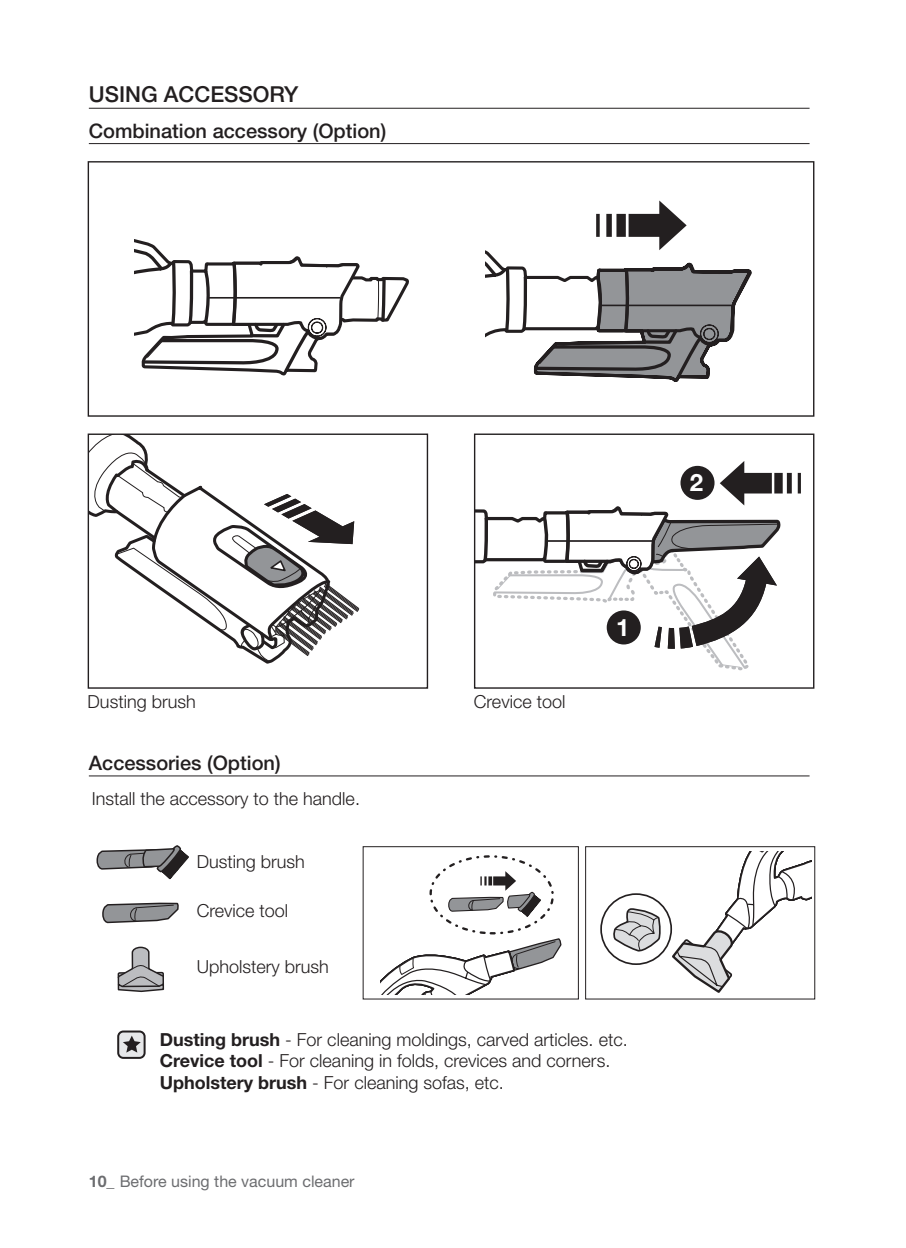
<style>
.page{position:relative;width:906px;height:1248px;background:#fff}
.page>*{position:absolute;margin:0;border:0;box-sizing:border-box;transform-origin:0 0}
.t1{font:700 24px "Helvetica Neue LT Pro";color:#fff}
.Level_1_Title{font:500 22px "Helvetica Neue LT Pro";color:#231f20}
.Level_2_Title{font:500 20px "Helvetica Neue LT Pro";color:#231f20}
.Level_1_Body{font:300 18px "Helvetica Neue LT Pro";color:#231f20}
.t2{font:16px "Helvetica Neue LT Pro";color:#6c6d70}
.s1{font-weight:700}
</style>
<div class="page">
<hr style="left:89px;top:108px;width:720px;height:1px;background:#231f20">
<hr style="left:89px;top:143px;width:720px;height:1px;background:#231f20">
<hr style="left:89px;top:775px;width:720px;height:1px;background:#231f20">
<svg style="left:90px;top:435px;width:270px;height:227px"></svg>
<div style="left:88px;top:433px;width:340px;height:256px;border:1px solid #231f20"></div>
<svg style="left:475px;top:435px;width:326px;height:252px"></svg>
<div style="left:473px;top:433px;width:341px;height:256px;border:1px solid #231f20"></div>
<div style="left:88px;top:161px;width:726px;height:256px;border:1px solid #231f20"></div>
<svg style="left:387px;top:277px;width:22px;height:45px"></svg>
<svg style="left:134px;top:239px;width:253px;height:137px"></svg>
<hr style="left:209px;top:297px;width:131px;height:2px;background:#231f20">
<svg style="left:485px;top:200px;width:264px;height:182px"></svg>
<div style="left:606px;top:610px;width:34px;height:34px;background:#231f20;border-radius:50%"></div>
<div style="left:680px;top:466px;width:34px;height:34px;background:#231f20;border-radius:50%"></div>
<svg style="left:97px;top:845px;width:91px;height:34px"></svg>
<svg style="left:103px;top:902px;width:76px;height:22px"></svg>
<svg style="left:117px;top:946px;width:48px;height:46px"></svg>
<div style="left:585px;top:846px;width:229px;height:153px;border:1px solid #231f20"></div>
<div style="left:600px;top:893px;width:71px;height:72px;border:2px solid #231f20;border-radius:50%"></div>
<svg style="left:612px;top:898px;width:48px;height:55px"></svg>
<svg style="left:669px;top:851px;width:142px;height:142px"></svg>
<svg style="left:380px;top:855px;width:182px;height:139px"></svg>
<div style="left:118px;top:1031px;width:27px;height:27px;background:#e6e7e9;border-radius:5px"></div>
<div style="left:117px;top:1030px;width:28px;height:29px;border:2px solid #231f20;border-radius:5px"></div>
<svg style="left:123px;top:1035px;width:18px;height:17px"></svg>
<p class="Level_1_Title" style="left:89px;top:81px;width:211px">USING ACCESSORY</p>
<p class="Level_2_Title" style="left:89px;top:118px;width:299px">Combination accessory (Option)</p>
<p class="Level_1_Body" style="left:88px;top:690px;width:109px">Dusting brush</p>
<p class="Level_1_Body" style="left:473px;top:690px;width:93px">Crevice tool</p>
<p class="Level_2_Title" style="left:89px;top:751px;width:193px">Accessories (Option)</p>
<p class="Level_1_Body" style="left:92px;top:788px;width:270px">Install the accessory to the handle.</p>
<p class="Level_1_Body" style="left:196px;top:850px;width:109px">Dusting brush</p>
<p class="Level_1_Body" style="left:196px;top:899px;width:93px">Crevice tool</p>
<p class="Level_1_Body" style="left:196px;top:955px;width:133px">Upholstery brush</p>
<p class="t1" style="left:615px;top:612px;width:15px">1</p>
<p class="Level_1_Body" style="left:160px;top:1028px;width:469px"><span class="s1">Dusting brush</span> - For cleaning moldings, carved articles. etc.</p>
<p class="Level_1_Body" style="left:160px;top:1049px;width:452px"><span class="s1">Crevice tool</span> - For cleaning in folds, crevices and corners.</p>
<p class="Level_1_Body" style="left:160px;top:1071px;width:345px"><span class="s1">Upholstery brush</span> - For cleaning sofas, etc.</p>
<p class="t2" style="left:89px;top:1171px;width:267px"><span class="s1">10_</span> Before using the vacuum cleaner</p>
<p class="t1" style="left:689px;top:467px;width:15px">2</p>
</div>
